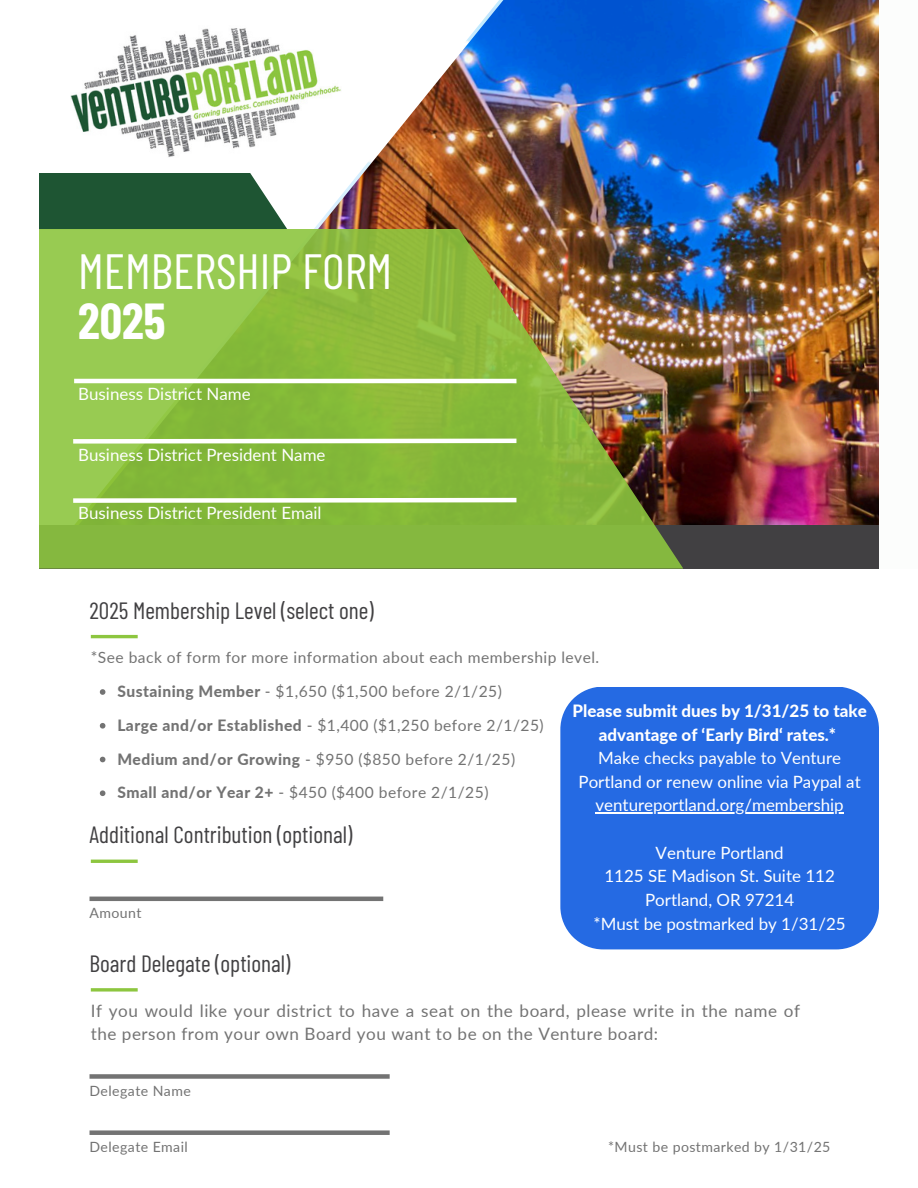
<style>
.page{position:relative;width:918px;height:1188px;background:#fff}
.page>*{position:absolute;margin:0;border:0;box-sizing:border-box;transform-origin:0 0}
.t1{font:49.35px "Barlow Condensed";color:#fff}
.t2{font:700 49.35px "Barlow Condensed";color:#fff}
.t3{font:23.55px "Barlow Condensed";color:#414042}
.t4{font:17.1px/23.7px "Lato";letter-spacing:.03em;color:#737373}
.t5{font:16.95px/23.7px "Lato";color:#fff;text-align:center}
.t6{font:800 16.95px/23.7px "Lato";color:#fff;text-align:center}
.t7{font:15.6px "Lato";letter-spacing:.03em;color:#737373}
.t8{font:14.1px "Lato";letter-spacing:.03em;color:#737373}
.s1{font-weight:800}
.s2{font-weight:400}
</style>
<div class="page">
<img style="left:314px;top:0;width:565px;height:525px">
<svg style="left:39px;top:173px;width:248px;height:56px"></svg>
<div style="left:39px;top:525px;width:840px;height:44px;background:#414042"></div>
<img style="left:39px;top:229px;width:644px;height:340px">
<hr style="left:91px;top:635px;width:47px;height:3px;background:#8dc63f">
<hr style="left:91px;top:860px;width:47px;height:3px;background:#8dc63f">
<img style="left:70px;top:26px;width:271px;height:131px">
<svg style="left:91px;top:988px;width:47px;height:4px"></svg>
<hr style="left:90px;top:897px;width:293px;height:4px;background:#737373">
<svg style="left:69px;top:436px;width:452px;height:10px"></svg>
<svg style="left:69px;top:496px;width:452px;height:9px"></svg>
<hr style="left:74px;top:379px;width:442px;height:4px;background:#fff">
<div style="left:90px;top:1074px;width:300px;height:5px;background:#737373"></div>
<div style="left:90px;top:1130px;width:300px;height:5px;background:#737373"></div>
<div style="left:560px;top:687px;width:319px;height:262px;background:#256ae3"></div>
<hr style="left:596px;top:813px;width:248px;height:1px;background:#fff">
<svg style="left:100px;top:689px;width:5px;height:6px"></svg>
<svg style="left:100px;top:723px;width:5px;height:6px"></svg>
<svg style="left:100px;top:757px;width:5px;height:5px"></svg>
<svg style="left:100px;top:790px;width:5px;height:6px"></svg>
<h4 class="t1" style="left:78px;top:240px;width:316px">MEMBERSHIP FORM</h4>
<p class="t2" style="left:78px;top:289px;width:89px">2025</p>
<h2 class="t5" style="left:78px;top:382px;width:174px">Business District Name</h2>
<h1 class="t5" style="left:78px;top:442px;width:249px">Business District President Name</h1>
<h4 class="t5" style="left:78px;top:501px;width:245px">Business District President Email</h4>
<h3 class="t3" style="left:90px;top:595px;width:286px">2025 Membership Level (select one)</h3>
<p class="t7" style="left:91px;top:648px;width:510px">*See back of form for more information about each membership level.</p>
<h4 class="t7" style="left:117px;top:682px;width:386px"><span class="s1">Sustaining Member</span> - $1,650 ($1,500 before 2/1/25)</h4>
<p class="t7" style="left:117px;top:715px;width:428px"><span class="s1">Large and/or Established</span> - $1,400 ($1,250 before 2/1/25)</p>
<p class="t7" style="left:117px;top:749px;width:399px"><span class="s1">Medium and/or Growing</span> - $950 ($850 before 2/1/25)</p>
<p class="t7" style="left:117px;top:783px;width:373px"><span class="s1">Small and/or Year 2+</span> - $450 ($400 before 2/1/25)</p>
<p class="t3" style="left:90px;top:820px;width:264px">Additional Contribution (optional)</p>
<p class="t6" style="left:573px;top:699px;width:296px">Please submit dues by 1/31/25 to take advantage of ‘Early Bird‘ rates.*<br><span class="s2">Make checks payable to Venture Portland or renew online via Paypal at</span></p>
<h4 class="t5" style="left:596px;top:793px;width:250px">ventureportland.org/membership</h4>
<h4 class="t5" style="left:594px;top:840px;width:254px">Venture Portland<br>1125 SE Madison St. Suite 112<br>Portland, OR 97214<br>*Must be postmarked by 1/31/25</h4>
<p class="t8" style="left:90px;top:904px;width:54px">Amount</p>
<h4 class="t3" style="left:90px;top:948px;width:202px">Board Delegate (optional)</h4>
<h3 class="t4" style="left:91px;top:998px;width:711px">If you would like your district to have a seat on the board, please write in the name of the person from your own Board you want to be on the Venture board:</h3>
<p class="t8" style="left:90px;top:1082px;width:103px">Delegate Name</p>
<p class="t8" style="left:90px;top:1138px;width:100px">Delegate Email</p>
<h3 class="t8" style="left:608px;top:1138px;width:224px">*Must be postmarked by 1/31/25</h3>
</div>
